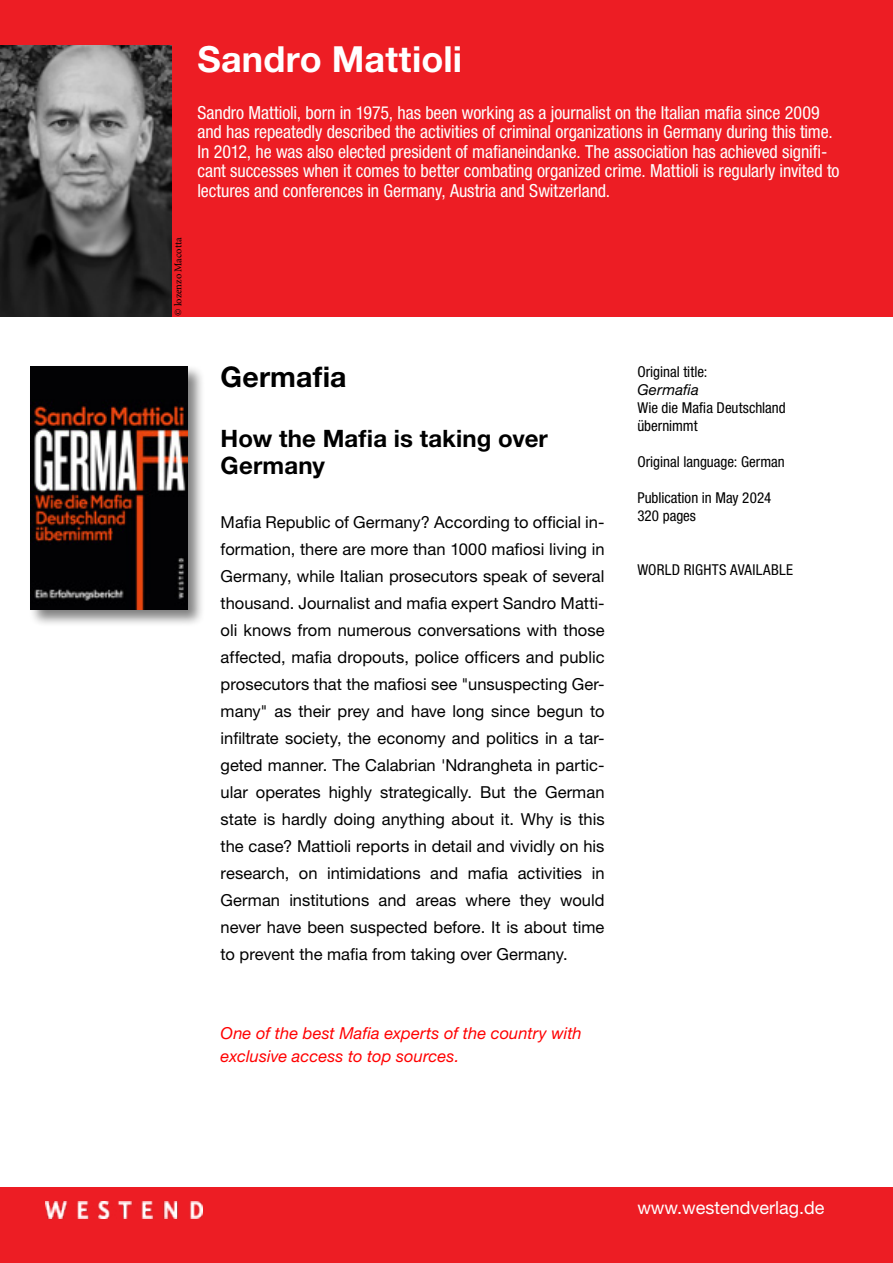
<style>
.page{position:relative;width:893px;height:1263px;background:#fff}
.page>*{position:absolute;margin:0;border:0;box-sizing:border-box;transform-origin:0 0}
.t1{font:700 36px "Helvetica Neue LT Std";letter-spacing:.005em;color:#fff}
.t2{font:700 28.5px "Helvetica Neue LT Std";letter-spacing:.005em;color:#000}
.t3{font:700 24px/27px "Helvetica Neue LT Std";letter-spacing:.005em;color:#000}
.t4{font:condensed 18px/19.5px "Helvetica Neue LT Std";letter-spacing:-.005em;color:#fff}
.t5{font:18px "Helvetica Neue LT Std";color:#fff}
.t6{font:16.5px/27px "Helvetica Neue LT Std";color:#000;text-align:justify}
.t7{font:italic 16.5px/22.5px "Helvetica Neue LT Std";letter-spacing:.005em;color:#f00}
.t8{font:condensed 15px/18px "Helvetica Neue LT Std";color:#000}
.t9{font:condensed 15px "Helvetica Neue LT Std";letter-spacing:.02em;color:#000}
.t10{font:italic 15px "Helvetica Neue LT Std";letter-spacing:.015em;color:#000}
.t11{font:10.5px "Minion Pro";color:#000}
</style>
<div class="page">
<div style="left:0;top:0;width:893px;height:316px;background:#ed1d24"></div>
<div style="left:0;top:1188px;width:893px;height:75px;background:#ed1d24"></div>
<img style="left:45px;top:1201px;width:157px;height:17px">
<img style="left:0;top:45px;width:171px;height:271px">
<div style="left:28px;top:364px;width:177px;height:263px;background:#000;opacity:.5"></div>
<img style="left:31px;top:366px;width:157px;height:244px">
<p class="t11" style="left:171px;top:316px;width:80px;rotate:-90deg">© lozenzo Macotta</p>
<h1 class="t1" style="left:197px;top:36px;width:266px">Sandro Mattioli</h1>
<p class="t4" style="left:197px;top:102px;width:644px">Sandro Mattioli, born in 1975, has been working as a journalist on the Italian mafia since 2009 and has repeatedly described the activities of criminal organizations in Germany during this time.<br>In 2012, he was also elected president of mafianeindanke. The association has achieved signifi&shy;cant successes when it comes to better combating organized crime. Mattioli is regularly invited to lectures and conferences in Germany, Austria and Switzerland.</p>
<h2 class="t2" style="left:221px;top:359px;width:128px">Germafia</h2>
<h3 class="t3" style="left:221px;top:424px;width:329px">How the Mafia is taking over<br>Germany</h3>
<p class="t6" style="left:221px;top:508px;width:385px">Mafia Republic of Germany? According to official in&shy;formation, there are more than 1000 mafiosi living in Germany, while Italian prosecutors speak of several thousand. Journalist and mafia expert Sandro Matti&shy;oli knows from numerous conversations with those affected, mafia dropouts, police officers and public prosecutors that the mafiosi see "unsuspecting Ger&shy;many" as their prey and have long since begun to infiltrate society, the economy and politics in a tar&shy;geted manner. The Calabrian 'Ndrangheta in partic&shy;ular operates highly strategically. But the German state is hardly doing anything about it. Why is this the case? Mattioli reports in detail and vividly on his research, on intimidations and mafia activities in German institutions and areas where they would never have been suspected before. It is about time to prevent the mafia from taking over Germany.</p>
<p class="t8" style="left:637px;top:363px;width:72px">Original title:</p>
<p class="t10" style="left:637px;top:381px;width:63px">Germafia</p>
<p class="t8" style="left:637px;top:399px;width:150px">Wie die Mafia Deutschland übernimmt</p>
<p class="t8" style="left:637px;top:453px;width:149px">Original language: German</p>
<p class="t8" style="left:637px;top:489px;width:135px">Publication in May 2024<br>320 pages</p>
<p class="t9" style="left:637px;top:561px;width:157px">WORLD RIGHTS AVAILABLE</p>
<p class="t7" style="left:221px;top:1022px;width:363px">One of the best Mafia experts of the country with exclusive access to top sources.</p>
<p class="t5" style="left:637px;top:1197px;width:189px">www.westendverlag.de</p>
</div>
